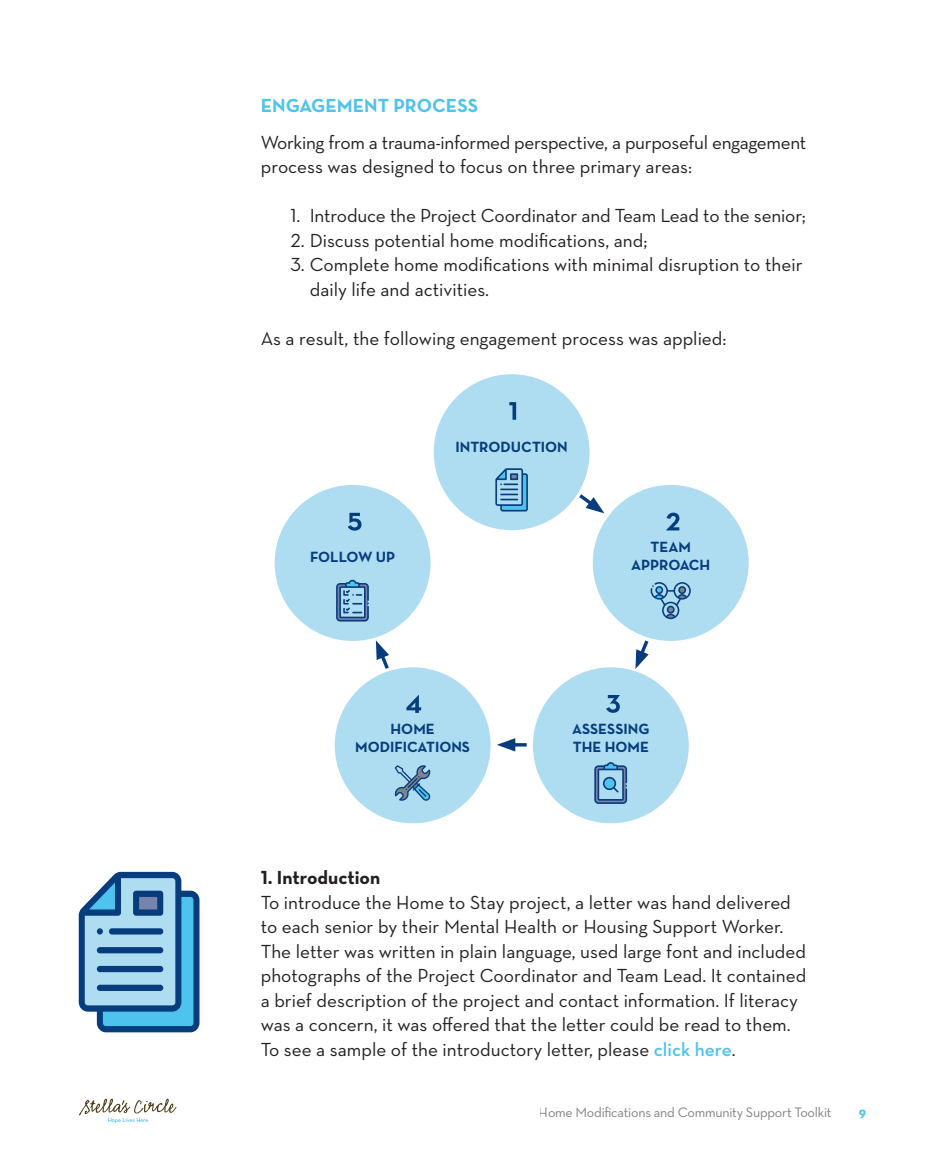
<style>
.page{position:relative;width:945px;height:1166px;background:#fff}
.page>*{position:absolute;margin:0;border:0;box-sizing:border-box;transform-origin:0 0}
.t1{font:19.25px/24.5px "Neutra Text";color:#231f20}
.t2{font:19.25px/24.5px "Neutra Text";letter-spacing:-.02em;color:#231f20}
.t3{font:700 19.25px "Neutra Text";color:#4ec3ed}
.t4{font:700 19.25px "Neutra Text";color:#231f20}
.t5{font:700 15.05px/17.8px "Neutra Text";color:#073d7c;text-align:center}
.t6{font:14px "Neutra Text";letter-spacing:-.02em;color:#808285}
.t7{font:700 14px "Neutra Text";color:#4ec3ed}
.s1{font-family:"Neutra Text Book Alt"}
.s2{font-family:"Neutra Text Bold Alt";font-weight:400}
.s3{font-weight:600;color:#4ec3ed}
</style>
<div class="page">
<svg style="left:79px;top:1098px;width:97px;height:25px"></svg>
<svg style="left:79px;top:872px;width:121px;height:160px;background:#73accf"></svg>
<div style="left:109px;top:928px;width:54px;height:6px;background:#073d7c;border-radius:3px"></div>
<div style="left:97px;top:947px;width:66px;height:6px;background:#073d7c;border-radius:3px"></div>
<div style="left:97px;top:965px;width:66px;height:7px;background:#073d7c;border-radius:3px"></div>
<div style="left:97px;top:984px;width:66px;height:7px;background:#073d7c;border-radius:3px"></div>
<div style="left:434px;top:374px;width:156px;height:156px;background:#aeddf2;border-radius:50%"></div>
<svg style="left:495px;top:468px;width:33px;height:43px"></svg>
<svg style="left:509px;top:402px;width:7px;height:18px"></svg>
<div style="left:593px;top:485px;width:156px;height:156px;background:#aeddf2;border-radius:50%"></div>
<svg style="left:651px;top:582px;width:40px;height:37px"></svg>
<svg style="left:666px;top:512px;width:13px;height:18px"></svg>
<div style="left:533px;top:667px;width:156px;height:156px;background:#aeddf2;border-radius:50%"></div>
<svg style="left:594px;top:762px;width:33px;height:42px"></svg>
<svg style="left:606px;top:695px;width:14px;height:18px"></svg>
<div style="left:335px;top:667px;width:156px;height:156px;background:#aeddf2;border-radius:50%"></div>
<svg style="left:395px;top:765px;width:36px;height:36px"></svg>
<svg style="left:406px;top:695px;width:15px;height:18px"></svg>
<div style="left:275px;top:485px;width:156px;height:156px;background:#aeddf2;border-radius:50%"></div>
<svg style="left:348px;top:513px;width:14px;height:17px"></svg>
<svg style="left:336px;top:579px;width:33px;height:42px"></svg>
<svg style="left:575px;top:492px;width:29px;height:21px"></svg>
<hr style="left:509px;top:743px;width:18px;height:3px;background:#073d7c">
<svg style="left:497px;top:738px;width:18px;height:13px"></svg>
<svg style="left:376px;top:640px;width:16px;height:32px"></svg>
<svg style="left:635px;top:636px;width:16px;height:33px"></svg>
<p class="t3" style="left:261px;top:93px;width:219px">ENGAGEMENT PROCESS</p>
<p class="t2" style="left:261px;top:130px;width:547px">Working from a trauma-informed perspective, a purposeful engagement process was designed to focus on three primary areas:</p>
<p class="t1" style="left:290px;top:203px;width:517px"><span class="s1">1.</span> Introduce the Project Coordinator and Team Lead to the senior;</p>
<p class="t1" style="left:290px;top:228px;width:358px"><span class="s1">2.</span> Discuss potential home modifications, and;</p>
<p class="t1" style="left:310px;top:252px;width:494px;text-indent:-19px"><span class="s1">3.</span> Complete home modifications with minimal disruption to their daily life and activities.</p>
<p class="t1" style="left:261px;top:326px;width:467px">As a result, the following engagement process was applied:</p>
<p class="t5" style="left:310px;top:547px;width:87px">FOLLOW UP</p>
<p class="t5" style="left:455px;top:438px;width:114px">INTRODUCTION</p>
<p class="t5" style="left:631px;top:537px;width:81px">TEAM<br>APPROACH</p>
<p class="t5" style="left:355px;top:719px;width:116px">HOME<br>MODIFICATIONS</p>
<p class="t5" style="left:572px;top:719px;width:79px;text-align:left">ASSESSING<br>THE HOME</p>
<p class="t4" style="left:261px;top:865px;width:121px"><span class="s2">1.</span> Introduction</p>
<p class="t1" style="left:261px;top:889px;width:547px">To introduce the Home to Stay project, a letter was hand delivered to each senior by their Mental Health or Housing Support Worker.<br>The letter was written in plain language, used large font and included photographs of the Project Coordinator and Team Lead. It contained a brief description of the project and contact information. If literacy was a concern, it was offered that the letter could be read to them.<br>To see a sample of the introductory letter, please <span class="s3">click here</span>.</p>
<p class="t6" style="left:539px;top:1103px;width:294px">Home Modifications and Community Support Toolkit</p>
<p class="t7" style="left:859px;top:1103px;width:9px">9</p>
</div>
